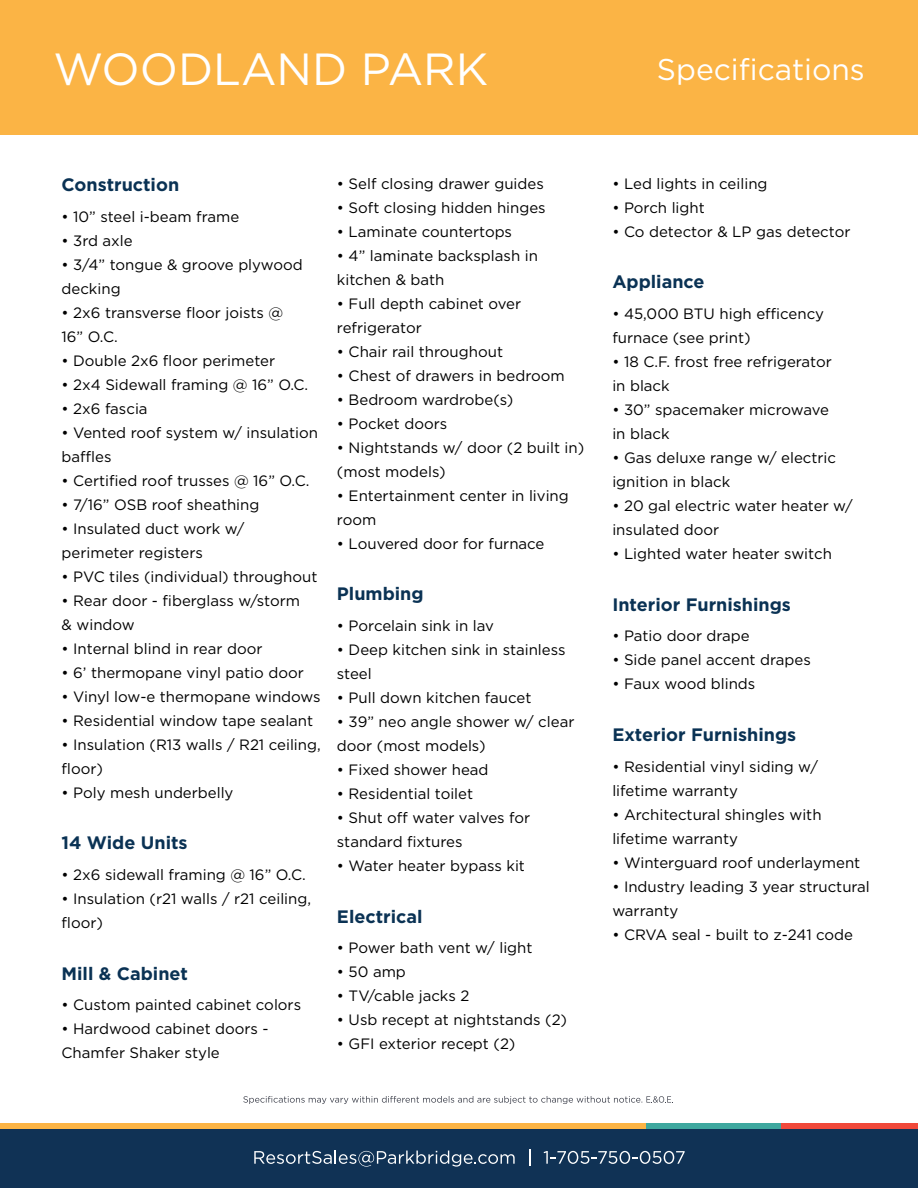
<style>
.page{position:relative;width:918px;height:1188px;background:#fff}
.page>*{position:absolute;margin:0;border:0;box-sizing:border-box;transform-origin:0 0}
.t1{font:45px "Gotham";color:#fff}
.t2{font:30px "Gotham";color:#fff}
.t3{font:700 18px "Gotham";color:#0a3254}
.t4{font:15px/24px "Gotham";color:#000}
</style>
<div class="page">
<div style="left:0;top:0;width:918px;height:135px;background:#fbb445"></div>
<svg style="left:0;top:1123px;width:647px;height:7px;background:#daa147"></svg>
<svg style="left:647px;top:1123px;width:134px;height:7px"></svg>
<svg style="left:781px;top:1123px;width:137px;height:7px"></svg>
<div style="left:0;top:1130px;width:918px;height:58px;background:#103255"></div>
<svg style="left:254px;top:1151px;width:261px;height:16px"></svg>
<svg style="left:529px;top:1149px;width:1px;height:17px"></svg>
<svg style="left:544px;top:1151px;width:141px;height:13px"></svg>
<svg style="left:243px;top:1096px;width:430px;height:8px"></svg>
<h1 class="t1" style="left:53px;top:40px;width:436px">WOODLAND PARK</h1>
<h2 class="t2" style="left:657px;top:50px;width:209px">Specifications</h2>
<p class="t3" style="left:62px;top:174px;width:119px">Construction</p>
<p class="t4" style="left:62px;top:204px;width:179px">• 10” steel i-beam frame</p>
<p class="t4" style="left:62px;top:228px;width:73px">• 3rd axle</p>
<p class="t4" style="left:62px;top:252px;width:243px">• 3/4” tongue &amp; groove plywood decking</p>
<p class="t4" style="left:62px;top:300px;width:223px">• 2x6 transverse floor joists @<br>16” O.C.</p>
<p class="t4" style="left:62px;top:348px;width:215px">• Double 2x6 floor perimeter</p>
<p class="t4" style="left:62px;top:372px;width:248px">• 2x4 Sidewall framing @ 16” O.C.</p>
<p class="t4" style="left:62px;top:396px;width:88px">• 2x6 fascia</p>
<p class="t4" style="left:62px;top:420px;width:258px">• Vented roof system w/ insulation baffles</p>
<p class="t4" style="left:62px;top:468px;width:249px">• Certified roof trusses @ 16” O.C.</p>
<p class="t4" style="left:62px;top:492px;width:199px">• 7/16” OSB roof sheathing</p>
<p class="t4" style="left:62px;top:516px;width:185px">• Insulated duct work w/ perimeter registers</p>
<p class="t4" style="left:62px;top:564px;width:257px">• PVC tiles (individual) throughout</p>
<p class="t4" style="left:62px;top:588px;width:240px">• Rear door - fiberglass w/storm &amp; window</p>
<p class="t4" style="left:62px;top:636px;width:202px">• Internal blind in rear door</p>
<p class="t4" style="left:62px;top:660px;width:244px">• 6’ thermopane vinyl patio door</p>
<p class="t4" style="left:62px;top:684px;width:261px">• Vinyl low-e thermopane windows</p>
<p class="t4" style="left:62px;top:708px;width:253px">• Residential window tape sealant</p>
<p class="t4" style="left:62px;top:732px;width:261px">• Insulation (R13 walls / R21 ceiling, floor)</p>
<p class="t4" style="left:62px;top:780px;width:173px">• Poly mesh underbelly</p>
<p class="t3" style="left:62px;top:832px;width:128px">14 Wide Units</p>
<p class="t4" style="left:62px;top:862px;width:246px">• 2x6 sidewall framing @ 16” O.C.</p>
<p class="t4" style="left:62px;top:886px;width:251px">• Insulation (r21 walls / r21 ceiling, floor)</p>
<p class="t3" style="left:62px;top:963px;width:128px">Mill &amp; Cabinet</p>
<p class="t4" style="left:62px;top:993px;width:241px">• Custom painted cabinet colors</p>
<p class="t4" style="left:62px;top:1017px;width:209px">• Hardwood cabinet doors -<br>Chamfer Shaker style</p>
<p class="t4" style="left:337px;top:171px;width:208px">• Self closing drawer guides</p>
<p class="t4" style="left:337px;top:195px;width:210px">• Soft closing hidden hinges</p>
<p class="t4" style="left:337px;top:219px;width:177px">• Laminate countertops</p>
<p class="t4" style="left:337px;top:243px;width:203px">• 4” laminate backsplash in kitchen &amp; bath</p>
<p class="t4" style="left:337px;top:291px;width:186px">• Full depth cabinet over refrigerator</p>
<p class="t4" style="left:337px;top:339px;width:168px">• Chair rail throughout</p>
<p class="t4" style="left:337px;top:363px;width:229px">• Chest of drawers in bedroom</p>
<p class="t4" style="left:337px;top:387px;width:178px">• Bedroom wardrobe(s)</p>
<p class="t4" style="left:337px;top:411px;width:112px">• Pocket doors</p>
<p class="t4" style="left:337px;top:435px;width:249px">• Nightstands w/ door (2 built in) (most models)</p>
<p class="t4" style="left:337px;top:483px;width:233px">• Entertainment center in living room</p>
<p class="t4" style="left:337px;top:531px;width:209px">• Louvered door for furnace</p>
<p class="t3" style="left:337px;top:583px;width:88px">Plumbing</p>
<p class="t4" style="left:337px;top:613px;width:159px">• Porcelain sink in lav</p>
<p class="t4" style="left:337px;top:637px;width:230px">• Deep kitchen sink in stainless steel</p>
<p class="t4" style="left:337px;top:685px;width:196px">• Pull down kitchen faucet</p>
<p class="t4" style="left:337px;top:709px;width:239px">• 39” neo angle shower w/ clear door (most models)</p>
<p class="t4" style="left:337px;top:757px;width:153px">• Fixed shower head</p>
<p class="t4" style="left:337px;top:781px;width:138px">• Residential toilet</p>
<p class="t4" style="left:337px;top:805px;width:195px">• Shut off water valves for standard fixtures</p>
<p class="t4" style="left:337px;top:853px;width:190px">• Water heater bypass kit</p>
<p class="t3" style="left:337px;top:906px;width:87px">Electrical</p>
<p class="t4" style="left:337px;top:936px;width:197px">• Power bath vent w/ light</p>
<p class="t4" style="left:337px;top:960px;width:70px">• 50 amp</p>
<p class="t4" style="left:337px;top:984px;width:134px">• TV/cable jacks 2</p>
<p class="t4" style="left:337px;top:1008px;width:232px">• Usb recept at nightstands (2)</p>
<p class="t4" style="left:337px;top:1032px;width:180px">• GFI exterior recept (2)</p>
<p class="t4" style="left:612px;top:171px;width:157px">• Led lights in ceiling</p>
<p class="t4" style="left:612px;top:195px;width:94px">• Porch light</p>
<p class="t4" style="left:612px;top:219px;width:240px">• Co detector &amp; LP gas detector</p>
<p class="t3" style="left:612px;top:271px;width:94px">Appliance</p>
<p class="t4" style="left:612px;top:301px;width:213px">• 45,000 BTU high efficency furnace (see print)</p>
<p class="t4" style="left:612px;top:349px;width:221px">• 18 C.F. frost free refrigerator in black</p>
<p class="t4" style="left:612px;top:397px;width:218px">• 30” spacemaker microwave in black</p>
<p class="t4" style="left:612px;top:445px;width:225px">• Gas deluxe range w/ electric ignition in black</p>
<p class="t4" style="left:612px;top:493px;width:242px">• 20 gal electric water heater w/ insulated door</p>
<p class="t4" style="left:612px;top:541px;width:221px">• Lighted water heater switch</p>
<p class="t3" style="left:612px;top:594px;width:180px">Interior Furnishings</p>
<p class="t4" style="left:612px;top:624px;width:139px">• Patio door drape</p>
<p class="t4" style="left:612px;top:648px;width:200px">• Side panel accent drapes</p>
<p class="t4" style="left:612px;top:672px;width:145px">• Faux wood blinds</p>
<p class="t3" style="left:612px;top:724px;width:185px">Exterior Furnishings</p>
<p class="t4" style="left:612px;top:754px;width:207px">• Residential vinyl siding w/ lifetime warranty</p>
<p class="t4" style="left:612px;top:802px;width:211px">• Architectural shingles with lifetime warranty</p>
<p class="t4" style="left:612px;top:850px;width:249px">• Winterguard roof underlayment</p>
<p class="t4" style="left:612px;top:874px;width:259px">• Industry leading 3 year structural warranty</p>
<p class="t4" style="left:612px;top:922px;width:242px">• CRVA seal - built to z-241 code</p>
</div>
